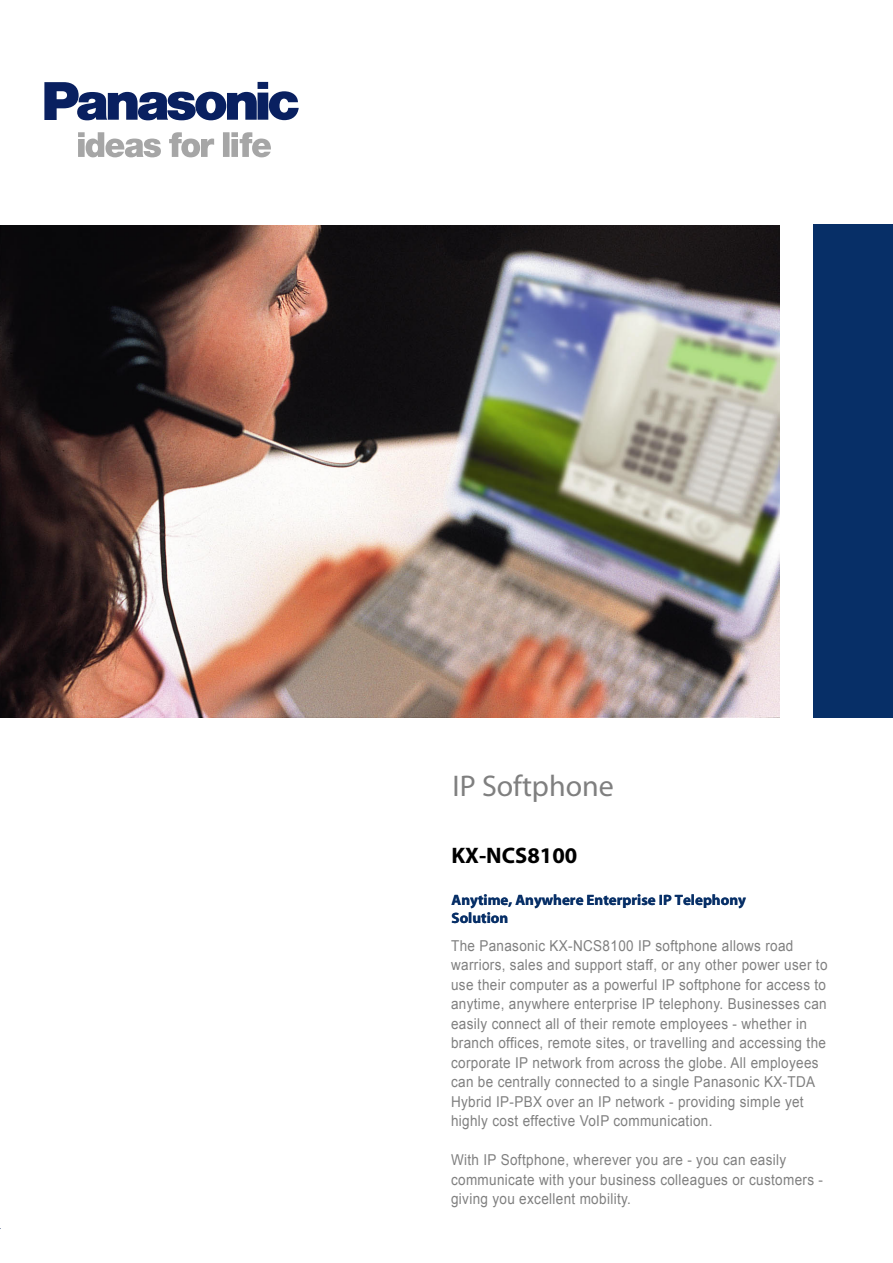
<style>
.page{position:relative;width:893px;height:1263px;background:#fff}
.page>*{position:absolute;margin:0;border:0;box-sizing:border-box;transform-origin:0 0}
.t1{font:30px "Myriad";color:#7f7f7f}
.t2{font:700 22.5px "Myriad";color:#000}
.t3{font:15px/19.5px "Arial";letter-spacing:.025em;color:#808080;scale:.9 1}
.t4{font:700 15px/18px "Myriad";color:#072f67}
</style>
<div class="page">
<div style="left:813px;top:224px;width:80px;height:493px;background:#072f67"></div>
<svg style="left:78px;top:132px;width:83px;height:25px"></svg>
<svg style="left:169px;top:132px;width:45px;height:25px"></svg>
<svg style="left:223px;top:132px;width:48px;height:25px"></svg>
<svg style="left:44px;top:82px;width:255px;height:38px"></svg>
<img style="left:0;top:225px;width:779px;height:492px">
<h1 class="t1" style="left:452px;top:771px;width:163px">IP Softphone</h1>
<h2 class="t2" style="left:451px;top:843px;width:127px">KX-NCS8100</h2>
<p class="t4" style="left:452px;top:891px;width:296px">Anytime, Anywhere Enterprise IP Telephony<br>Solution</p>
<p class="t3" style="left:451px;top:936px;width:420px">The Panasonic KX-NCS8100 IP softphone allows road warriors, sales and support staff, or any other power user to use their computer as a powerful IP softphone for access to anytime, anywhere enterprise IP telephony. Businesses can easily connect all of their remote employees - whether in branch offices, remote sites, or travelling and accessing the corporate IP network from across the globe. All employees can be centrally connected to a single Panasonic KX-TDA Hybrid IP-PBX over an IP network - providing simple yet highly cost effective VoIP communication.</p>
<p class="t3" style="left:451px;top:1150px;width:415px">With IP Softphone, wherever you are - you can easily communicate with your business colleagues or customers - giving you excellent mobility.</p>
</div>
